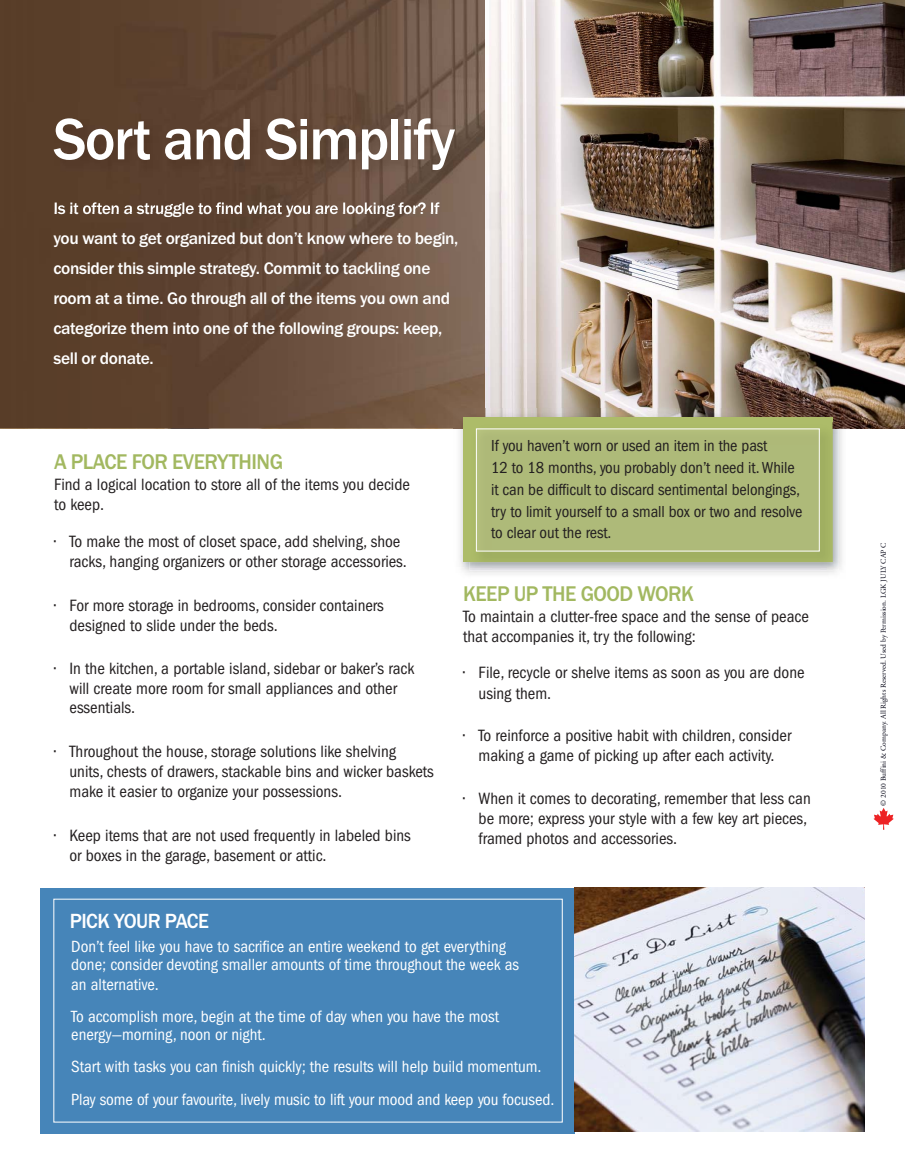
<style>
.page{position:relative;width:905px;height:1175px;background:#fff}
.page>*{position:absolute;margin:0;border:0;box-sizing:border-box;transform-origin:0 0}
.t1{font:500 60.6px "Franklin Gothic";letter-spacing:-.025em;color:#fff;scale:.95 1}
.t2{font:500 22.05px "Franklin Gothic";letter-spacing:-.025em;color:#a2b860;scale:.95 1}
.t3{font:500 21.3px "Franklin Gothic";letter-spacing:-.025em;color:#fff;scale:.95 1}
.t4{font:500 17.4px/30px "Franklin Gothic";letter-spacing:-.02em;color:#fff}
.t5{font:condensed 16.95px/20.2px "Franklin Gothic";color:#231f20}
.t6{font:condensed 16.8px/32.7px "Franklin Gothic";color:#fff}
.t7{font:condensed 16.5px/21.8px "Franklin Gothic";letter-spacing:-.005em;color:#231f20}
.t8{font:7.5px "Adobe Garamond";color:#000012}
</style>
<div class="page">
<img style="left:0;top:0;width:485px;height:428px">
<img style="left:15px;top:102px;width:470px;height:110px">
<img style="left:55px;top:202px;width:118px;height:10px">
<div style="left:40px;top:888px;width:534px;height:245px;background:#4685b9"></div>
<img style="left:574px;top:888px;width:290px;height:243px">
<img style="left:485px;top:0;width:419px;height:428px">
<img style="left:453px;top:408px;width:396px;height:166px">
<div style="left:463px;top:417px;width:369px;height:145px;background:#adbc69"></div>
<img style="left:469px;top:428px;width:369px;height:142px">
<svg style="left:832px;top:422px;width:6px;height:6px"></svg>
<img style="left:469px;top:428px;width:363px;height:134px">
<div style="left:478px;top:430px;width:339px;height:119px;background:#aeba79"></div>
<div style="left:476px;top:428px;width:343px;height:123px;border:1px solid #fff"></div>
<svg style="left:873px;top:808px;width:20px;height:21px"></svg>
<h1 class="t1" style="left:53px;top:118px;width:424px">Sort and Simplify</h1>
<p class="t4" style="left:53px;top:195px;width:406px">Is it often a struggle to find what you are looking for? If you want to get organized but don’t know where to begin, consider this simple strategy. Commit to tackling one room at a time. Go through all of the items you own and categorize them into one of the following groups: keep, sell or donate.</p>
<h2 class="t2" style="left:54px;top:454px;width:243px">A PLACE FOR EVERYTHING</h2>
<p class="t5" style="left:54px;top:475px;width:357px">Find a logical location to store all of the items you decide to keep.</p>
<p class="t5" style="left:69px;top:532px;width:339px;text-indent:-15px">• To make the most of closet space, add shelving, shoe racks, hanging organizers or other storage accessories.</p>
<p class="t5" style="left:69px;top:596px;width:316px;text-indent:-15px">• For more storage in bedrooms, consider containers designed to slide under the beds.</p>
<p class="t5" style="left:69px;top:660px;width:346px;line-height:19.5px;text-indent:-15px">• In the kitchen, a portable island, sidebar or baker’s rack will create more room for small appliances and other essentials.</p>
<p class="t5" style="left:69px;top:742px;width:366px;text-indent:-15px">• Throughout the house, storage solutions like shelving units, chests of drawers, stackable bins and wicker baskets make it easier to organize your possessions.</p>
<p class="t5" style="left:69px;top:826px;width:343px;text-indent:-15px">• Keep items that are not used frequently in labeled bins or boxes in the garage, basement or attic.</p>
<p class="t3" style="left:70px;top:913px;width:148px">PICK YOUR PACE</p>
<p class="t7" style="left:491px;top:436px;width:313px">If you haven’t worn or used an item in the past<br>12 to 18 months, you probably don’t need it. While it can be difficult to discard sentimental belongings, try to limit yourself to a small box or two and resolve to clear out the rest.</p>
<h2 class="t2" style="left:463px;top:586px;width:245px">KEEP UP THE GOOD WORK</h2>
<p class="t5" style="left:463px;top:608px;width:347px">To maintain a clutter-free space and the sense of peace that accompanies it, try the following:</p>
<p class="t5" style="left:478px;top:664px;width:327px;text-indent:-15px">• File, recycle or shelve items as soon as you are done using them.</p>
<p class="t5" style="left:463px;top:726px;width:329px;text-align:center">• To reinforce a positive habit with children, consider making a game of picking up after each activity.</p>
<p class="t5" style="left:478px;top:789px;width:333px;text-indent:-15px">• When it comes to decorating, remember that less can be more; express your style with a few key art pieces, framed photos and accessories.</p>
<p class="t6" style="left:71px;top:938px;width:449px;line-height:18px">Don’t feel like you have to sacrifice an entire weekend to get everything done; consider devoting smaller amounts of time throughout the week as</p>
<p class="t6" style="left:71px;top:969px;width:429px">an alternative.<br>To accomplish more, begin at the time of day when you have the most</p>
<p class="t6" style="left:71px;top:1019px;width:484px">energy—morning, noon or night.<br>Start with tasks you can finish quickly; the results will help build momentum.<br>Play some of your favourite, lively music to lift your mood and keep you focused.</p>
<p class="t8" style="left:880px;top:805px;width:265px;rotate:-90deg">© 2010 Buffini &amp; Company. All Rights Reserved. Used by Permission. LGK JULY CAP C</p>
</div>
